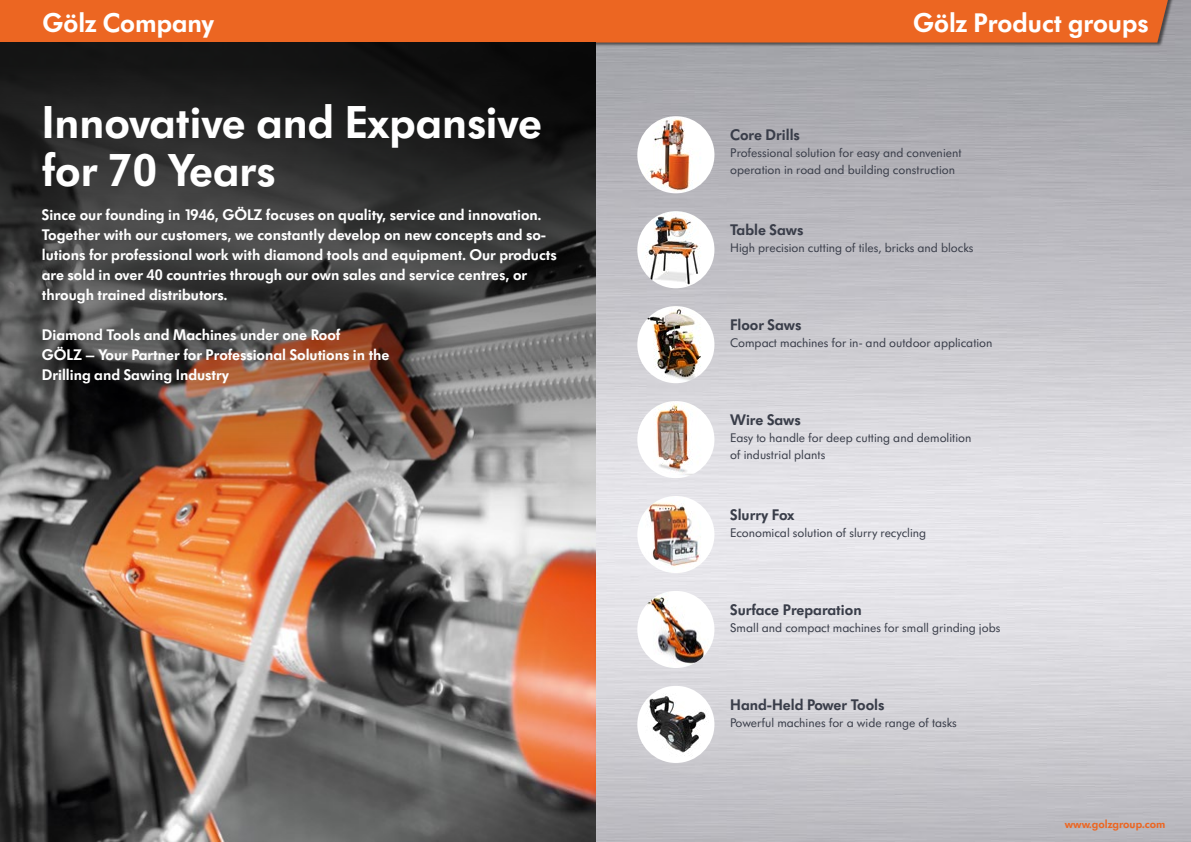
<style>
.page{position:relative;width:1191px;height:842px;background:#fff}
.page>*{position:absolute;margin:0;border:0;box-sizing:border-box;transform-origin:0 0}
.t1{font:48px/48px "Futura SB Dem Bol";color:#fff}
.t2{font:28px "Futura SB Dem Bol";color:#fff}
.t3{font:16px/20px "Futura SB Dem Bol";color:#fff}
.t4{font:16px "Futura SB Dem Bol";color:#393d49}
.t5{font:13px/17px "Futura SB";color:#393d49}
.t6{font:12px "Futura SB Dem Bol";color:#ec6622}
</style>
<div class="page">
<img style="left:595px;top:0;width:596px;height:842px">
<div style="left:0;top:0;width:1182px;height:47px;background:#000;opacity:.55"></div>
<div style="left:0;top:0;width:1177px;height:43px;background:#ec6622"></div>
<img style="left:0;top:590px;width:595px;height:252px">
<svg style="left:0;top:43px;width:595px;height:547px;background:#5e514a"></svg>
<img style="left:637px;top:116px;width:77px;height:77px;border-radius:39px">
<img style="left:637px;top:211px;width:77px;height:77px;border-radius:39px">
<img style="left:637px;top:306px;width:77px;height:77px;border-radius:39px">
<img style="left:637px;top:401px;width:77px;height:77px;border-radius:39px">
<img style="left:637px;top:496px;width:77px;height:77px;border-radius:39px">
<img style="left:637px;top:591px;width:77px;height:77px;border-radius:39px">
<img style="left:637px;top:686px;width:77px;height:77px;border-radius:39px">
<h2 class="t2" style="left:43px;top:7px;width:173px">Gölz Company</h2>
<h2 class="t2" style="left:913px;top:7px;width:237px">Gölz Product groups</h2>
<h1 class="t1" style="left:42px;top:99px;width:501px">Innovative and Expansive for 70 Years</h1>
<p class="t3" style="left:42px;top:205px;width:516px">Since our founding in 1946, GÖLZ focuses on quality, service and innovation.<br>Together with our customers, we constantly develop on new concepts and so&shy;lutions for professional work with diamond tools and equipment. Our products are sold in over 40 countries through our own sales and service centres, or through trained distributors.</p>
<p class="t3" style="left:42px;top:325px;width:349px">Diamond Tools and Machines under one Roof<br>GÖLZ – Your Partner for Professional Solutions in the<br>Drilling and Sawing Industry</p>
<p class="t4" style="left:730px;top:126px;width:71px">Core Drills</p>
<p class="t5" style="left:730px;top:145px;width:233px">Professional solution for easy and convenient operation in road and building construction</p>
<p class="t4" style="left:730px;top:221px;width:75px">Table Saws</p>
<p class="t5" style="left:730px;top:240px;width:245px">High precision cutting of tiles, bricks and blocks</p>
<p class="t4" style="left:730px;top:316px;width:73px">Floor Saws</p>
<p class="t5" style="left:730px;top:335px;width:264px">Compact machines for in- and outdoor application</p>
<p class="t4" style="left:730px;top:411px;width:72px">Wire Saws</p>
<p class="t5" style="left:730px;top:430px;width:243px">Easy to handle for deep cutting and demolition of industrial plants</p>
<p class="t4" style="left:730px;top:506px;width:66px">Slurry Fox</p>
<p class="t5" style="left:730px;top:524px;width:197px">Economical solution of slurry recycling</p>
<p class="t4" style="left:730px;top:601px;width:133px">Surface Preparation</p>
<p class="t5" style="left:730px;top:619px;width:272px">Small and compact machines for small grinding jobs</p>
<p class="t4" style="left:730px;top:696px;width:156px">Hand-Held Power Tools</p>
<p class="t5" style="left:730px;top:714px;width:228px">Powerful machines for a wide range of tasks</p>
<p class="t6" style="left:1064px;top:817px;width:102px">www.golzgroup.com</p>
</div>
